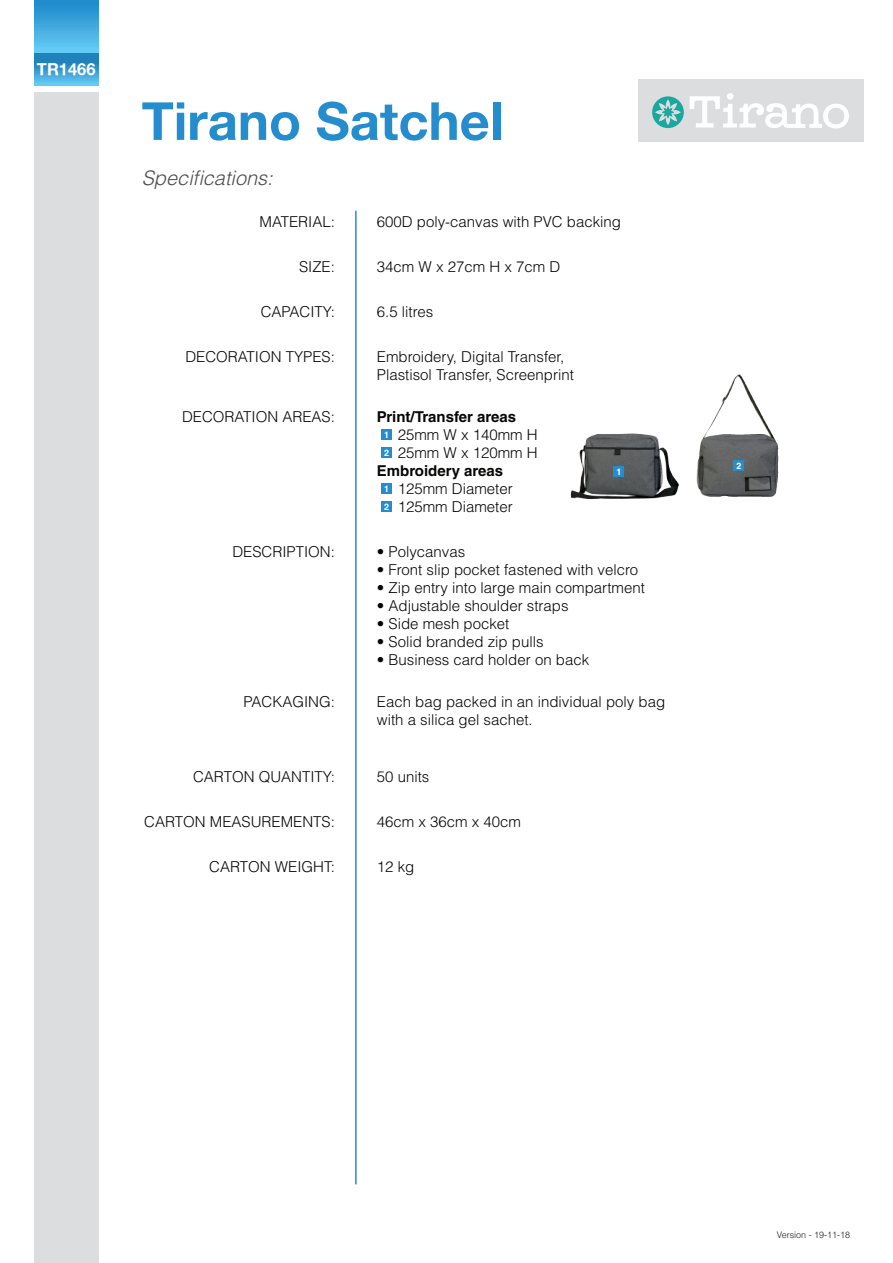
<style>
.page{position:relative;width:893px;height:1263px;background:#fff}
.page>*{position:absolute;margin:0;border:0;box-sizing:border-box;transform-origin:0 0}
.t1{font:700 52.5px "Helvetica Neue";color:#258dcd}
.t2{font:italic 300 19.95px "Helvetica LT Std";color:#4d4e50}
.t3{font:700 16.5px "Helvetica Neue";color:#fff}
.t4{font:300 15px/18px "Helvetica LT Std";color:#060705}
.t5{font:700 15px "Helvetica LT Std";color:#060705}
.t6{font:300 9px "Helvetica LT Std";color:#231f20}
.t7{font:700 9px/18px "Helvetica LT Std";color:#fff}
</style>
<div class="page">
<div style="left:34px;top:0;width:64px;height:54px;background:linear-gradient(to bottom,#1c87c9,#67cdf5)"></div>
<svg style="left:34px;top:54px;width:64px;height:31px;background:#389cd1"></svg>
<div style="left:34px;top:93px;width:64px;height:1170px;background:#dcddde"></div>
<hr style="left:355px;top:211px;width:2px;height:973px;background:#258dcd">
<div style="left:638px;top:79px;width:225px;height:63px;background:#dcddde"></div>
<svg style="left:690px;top:93px;width:159px;height:36px"></svg>
<svg style="left:652px;top:96px;width:32px;height:32px"></svg>
<img style="left:570px;top:374px;width:209px;height:125px">
<div style="left:381px;top:429px;width:11px;height:11px;background:#258dcd"></div>
<div style="left:381px;top:447px;width:11px;height:11px;background:#258dcd"></div>
<div style="left:381px;top:483px;width:11px;height:11px;background:#258dcd"></div>
<div style="left:381px;top:501px;width:11px;height:11px;background:#258dcd"></div>
<div style="left:613px;top:466px;width:11px;height:11px;background:#258dcd"></div>
<div style="left:733px;top:461px;width:11px;height:10px;background:#258dcd"></div>
<p class="t3" style="left:37px;top:59px;width:60px">TR1466</p>
<h1 class="t1" style="left:142px;top:89px;width:363px">Tirano Satchel</h1>
<h2 class="t2" style="left:142px;top:166px;width:133px">Specifications:</h2>
<p class="t4" style="left:260px;top:213px;width:77px">MATERIAL:</p>
<p class="t4" style="left:299px;top:258px;width:37px">SIZE:</p>
<p class="t4" style="left:261px;top:303px;width:76px">CAPACITY:</p>
<p class="t4" style="left:185px;top:348px;width:151px">DECORATION TYPES:</p>
<p class="t4" style="left:377px;top:213px;width:246px">600D poly-canvas with PVC backing</p>
<p class="t4" style="left:377px;top:258px;width:185px">34cm W x 27cm H x 7cm D</p>
<p class="t4" style="left:377px;top:303px;width:58px">6.5 litres</p>
<p class="t4" style="left:377px;top:348px;width:199px">Embroidery, Digital Transfer,<br>Plastisol Transfer, Screenprint</p>
<p class="t5" style="left:377px;top:408px;width:141px">Print/Transfer areas</p>
<p class="t4" style="left:398px;top:426px;width:142px">25mm W x 140mm H<br>25mm W x 120mm H</p>
<p class="t5" style="left:377px;top:462px;width:128px">Embroidery areas</p>
<p class="t4" style="left:398px;top:480px;width:117px">125mm Diameter<br>125mm Diameter</p>
<p class="t4" style="left:377px;top:543px;width:90px">• Polycanvas</p>
<p class="t4" style="left:377px;top:561px;width:263px">• Front slip pocket fastened with velcro</p>
<p class="t4" style="left:377px;top:579px;width:270px">• Zip entry into large main compartment</p>
<p class="t4" style="left:377px;top:597px;width:193px">• Adjustable shoulder straps</p>
<p class="t4" style="left:377px;top:615px;width:134px">• Side mesh pocket</p>
<p class="t4" style="left:377px;top:633px;width:168px">• Solid branded zip pulls</p>
<p class="t4" style="left:377px;top:651px;width:214px">• Business card holder on back</p>
<p class="t4" style="left:377px;top:693px;width:290px">Each bag packed in an individual poly bag with a silica gel sachet.</p>
<p class="t4" style="left:182px;top:408px;width:154px">DECORATION AREAS:</p>
<p class="t7" style="left:384px;top:426px;width:7px">1<br>2</p>
<p class="t7" style="left:384px;top:480px;width:7px">1<br>2</p>
<p class="t7" style="left:616px;top:462px;width:7px">1</p>
<p class="t4" style="left:232px;top:543px;width:104px">DESCRIPTION:</p>
<p class="t4" style="left:243px;top:693px;width:93px">PACKAGING:</p>
<p class="t4" style="left:193px;top:768px;width:143px">CARTON QUANTITY:</p>
<p class="t4" style="left:144px;top:813px;width:192px">CARTON MEASUREMENTS:</p>
<p class="t4" style="left:209px;top:858px;width:127px">CARTON WEIGHT:</p>
<p class="t4" style="left:377px;top:768px;width:54px">50 units</p>
<p class="t4" style="left:377px;top:813px;width:146px">46cm x 36cm x 40cm</p>
<p class="t4" style="left:377px;top:858px;width:39px">12 kg</p>
<p class="t7" style="left:736px;top:457px;width:7px">2</p>
<p class="t6" style="left:777px;top:1229px;width:75px">Version - 19-11-18</p>
</div>
